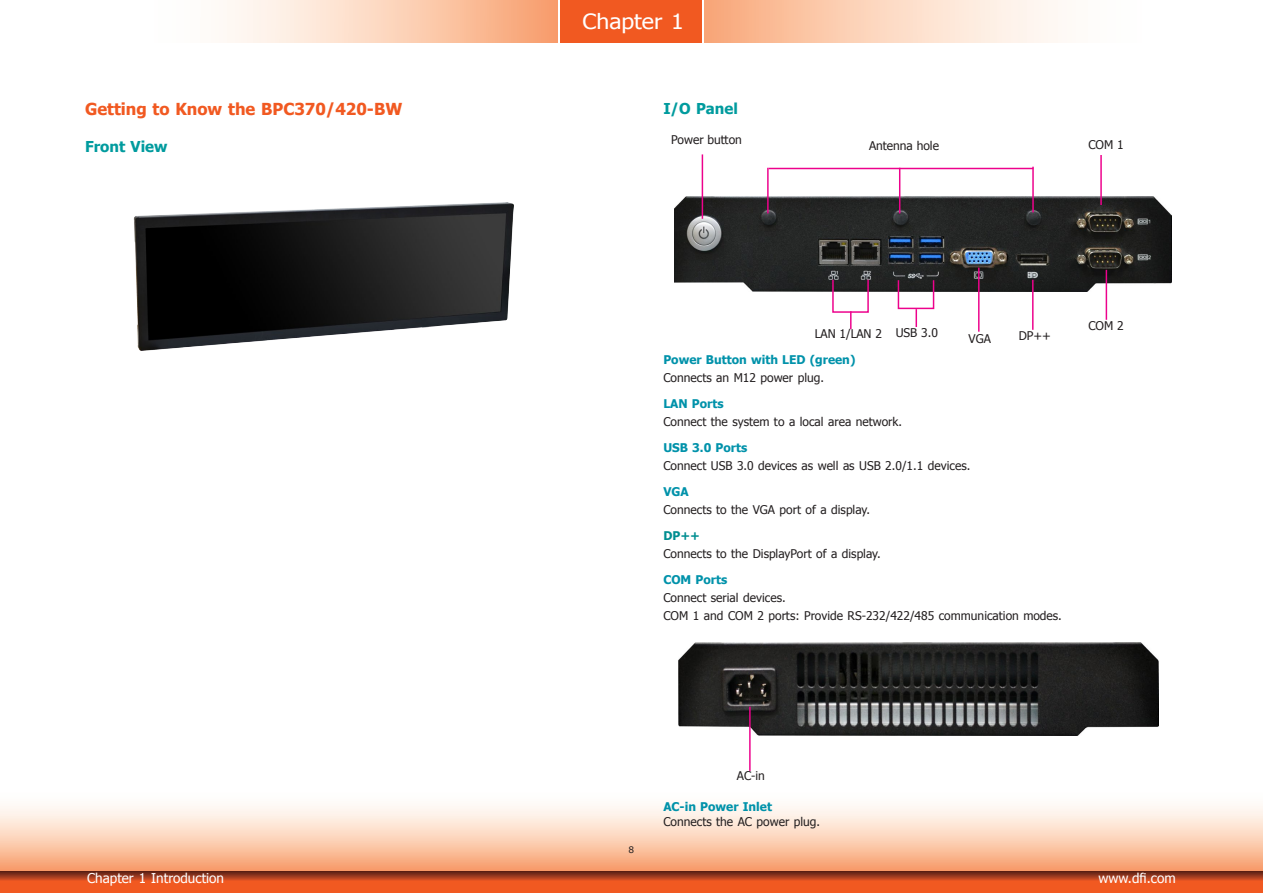
<style>
.page{position:relative;width:1263px;height:893px;background:#fff}
.page>*{position:absolute;margin:0;border:0;box-sizing:border-box;transform-origin:0 0}
.Heading__TOC__Style{font:21px "Tahoma";color:#fff;scale:1.1 1}
.Sub-Heading00{font:700 16.5px "Tahoma";color:#f15921}
.Subheading_1{font:700 15px "Tahoma";color:#009b9e}
.t1{font:13.5px "Tahoma";color:#fff}
.Specification_Right{font:12px "Tahoma";color:#231f20}
.Specification_Right-2{font:700 12px "Tahoma";color:#0092aa}
.Specification_Right-3{font:700 12px "Tahoma";color:#008e91}
.t2{font:9px "Verdana";color:#231f20}
</style>
<div class="page">
<div style="left:561px;top:0;width:141px;height:43px;background:#f15921"></div>
<svg style="left:705px;top:0;width:353px;height:43px;background:#fcd5bd"></svg>
<svg style="left:227px;top:0;width:331px;height:43px;background:#fbd1b7"></svg>
<div style="left:0;top:788px;width:1263px;height:82px;background:linear-gradient(to bottom,#fff,#f9a87a)"></div>
<svg style="left:0;top:871px;width:1263px;height:22px;background:#c94a1f"></svg>
<img style="left:134px;top:202px;width:380px;height:148px">
<img style="left:674px;top:196px;width:497px;height:96px">
<hr style="left:767px;top:168px;width:2px;height:45px;background:#ed028c">
<hr style="left:702px;top:154px;width:1px;height:65px;background:#ed028c">
<hr style="left:899px;top:168px;width:1px;height:45px;background:#ed028c">
<hr style="left:1032px;top:167px;width:2px;height:45px;background:#ed028c">
<hr style="left:769px;top:168px;width:264px;height:1px;background:#ed028c">
<hr style="left:1100px;top:155px;width:2px;height:50px;background:#ed028c">
<hr style="left:1106px;top:270px;width:1px;height:50px;background:#ed028c">
<div style="left:832px;top:279px;width:37px;height:34px;border:1px solid #ed028c"></div>
<svg style="left:850px;top:311px;width:1px;height:18px"></svg>
<div style="left:898px;top:279px;width:36px;height:30px;border:1px solid #ed028c"></div>
<svg style="left:915px;top:309px;width:2px;height:18px"></svg>
<hr style="left:1032px;top:280px;width:1px;height:50px;background:#ed028c">
<hr style="left:978px;top:268px;width:1px;height:64px;background:#ed028c">
<img style="left:678px;top:643px;width:480px;height:92px">
<hr style="left:749px;top:707px;width:2px;height:64px;background:#ed028c">
<p class="Heading__TOC__Style" style="left:583px;top:7px;width:93px">Chapter 1</p>
<p class="Sub-Heading00" style="left:85px;top:97px;width:319px">Getting to Know the BPC370/420-BW</p>
<p class="Subheading_1" style="left:663px;top:98px;width:76px">I/O Panel</p>
<p class="Subheading_1" style="left:85px;top:136px;width:84px">Front View</p>
<p class="Specification_Right" style="left:671px;top:132px;width:72px">Power button</p>
<p class="Specification_Right" style="left:869px;top:138px;width:71px">Antenna hole</p>
<p class="Specification_Right" style="left:1088px;top:137px;width:37px">COM 1</p>
<p class="Specification_Right" style="left:815px;top:325px;width:69px">LAN 1/LAN 2</p>
<p class="Specification_Right" style="left:896px;top:325px;width:44px">USB 3.0</p>
<p class="Specification_Right" style="left:968px;top:330px;width:24px">VGA</p>
<p class="Specification_Right" style="left:1019px;top:328px;width:34px">DP++</p>
<p class="Specification_Right" style="left:1088px;top:318px;width:37px">COM 2</p>
<p class="Specification_Right-2" style="left:663px;top:351px;width:194px">Power Button with LED (green)</p>
<p class="Specification_Right" style="left:663px;top:369px;width:162px">Connects an M12 power plug.</p>
<p class="Specification_Right-2" style="left:663px;top:395px;width:62px">LAN Ports</p>
<p class="Specification_Right" style="left:663px;top:413px;width:240px">Connect the system to a local area network.</p>
<p class="Specification_Right-2" style="left:663px;top:439px;width:85px">USB 3.0 Ports</p>
<p class="Specification_Right" style="left:663px;top:457px;width:308px">Connect USB 3.0 devices as well as USB 2.0/1.1 devices.</p>
<p class="Specification_Right-2" style="left:663px;top:483px;width:27px">VGA</p>
<p class="Specification_Right" style="left:663px;top:501px;width:208px">Connects to the VGA port of a display.</p>
<p class="Specification_Right-3" style="left:663px;top:527px;width:38px">DP++</p>
<p class="Specification_Right" style="left:663px;top:545px;width:219px">Connects to the DisplayPort of a display.</p>
<p class="Specification_Right-2" style="left:663px;top:571px;width:65px">COM Ports</p>
<p class="Specification_Right" style="left:663px;top:589px;width:124px">Connect serial devices.</p>
<p class="Specification_Right" style="left:663px;top:607px;width:400px">COM 1 and COM 2 ports: Provide RS-232/422/485 communication modes.</p>
<p class="Specification_Right" style="left:737px;top:767px;width:29px">AC-in</p>
<p class="Specification_Right-2" style="left:663px;top:798px;width:110px">AC-in Power Inlet</p>
<p class="Specification_Right" style="left:663px;top:813px;width:158px">Connects the AC power plug.</p>
<p class="t2" style="left:629px;top:844px;width:7px">8</p>
<p class="t1" style="left:87px;top:869px;width:138px">Chapter 1 Introduction</p>
<p class="t1" style="left:1098px;top:869px;width:79px">www.dfi.com</p>
</div>
